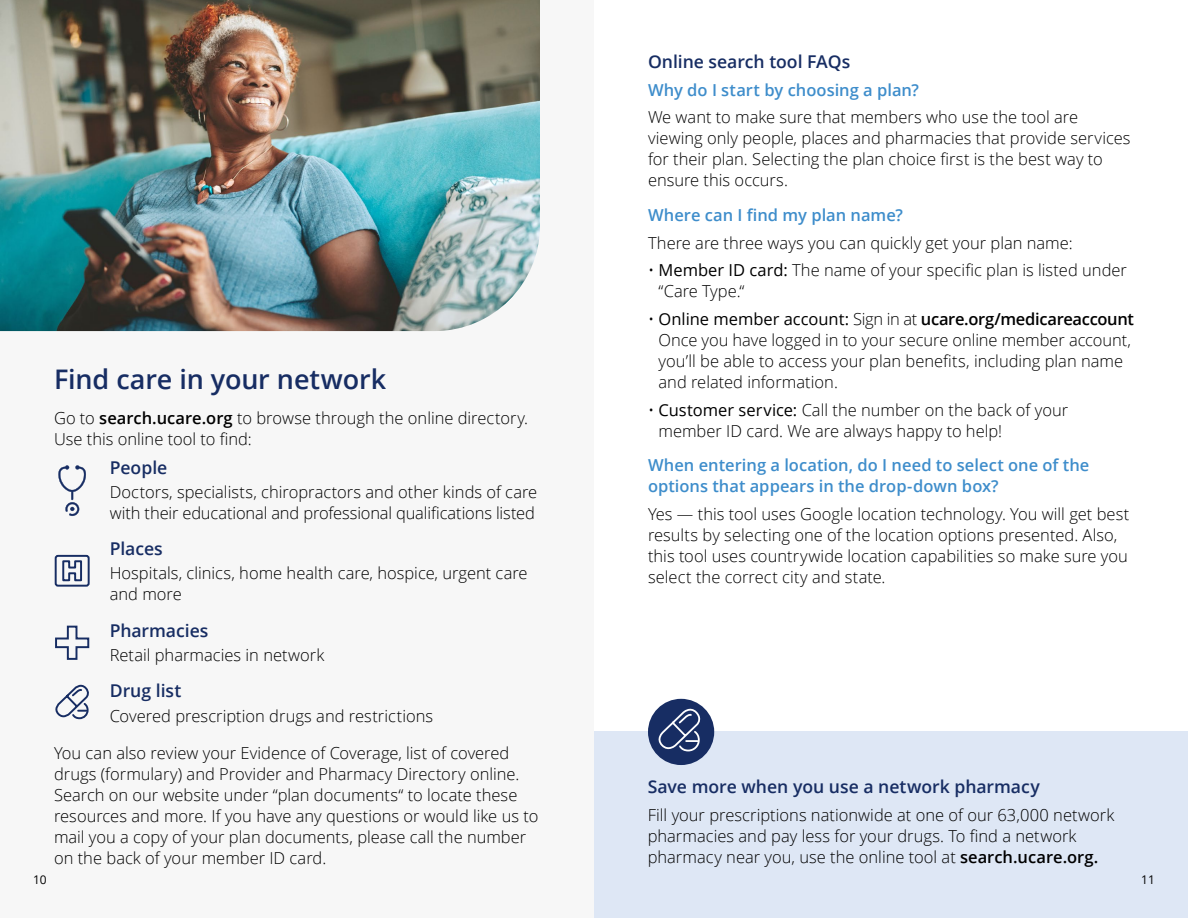
<style>
.page{position:relative;width:1188px;height:918px;background:#fff}
.page>*{position:absolute;margin:0;border:0;box-sizing:border-box;transform-origin:0 0}
.t1{font:600 27px "Open Sans";letter-spacing:-.005em;color:#172d63}
.t2{font:600 17.7px "Open Sans";color:#172d63}
.t3{font:300 16.5px/21px "Open Sans";color:#000}
.t4{font:600 16.5px/21px "Open Sans";color:#3e8dcb}
.t5{font:12px "Open Sans";color:#000}
.s1{font-weight:600}
.s2{font-weight:400}
</style>
<div class="page">
<div style="left:0;top:0;width:594px;height:918px;background:#f7f7f7"></div>
<svg style="left:55px;top:625px;width:35px;height:35px"></svg>
<div style="left:55px;top:555px;width:35px;height:32px;border:2px solid #172d63;border-radius:2px"></div>
<svg style="left:62px;top:560px;width:21px;height:22px"></svg>
<svg style="left:55px;top:684px;width:34px;height:36px"></svg>
<div style="left:594px;top:732px;width:594px;height:186px;background:#dee7f5"></div>
<div style="left:648px;top:699px;width:66px;height:66px;background:#172d63;border-radius:50%"></div>
<svg style="left:58px;top:465px;width:28px;height:51px"></svg>
<img style="left:0;top:0;width:540px;height:331px">
<svg style="left:653px;top:706px;width:51px;height:46px"></svg>
<h1 class="t1" style="left:54px;top:361px;width:334px">Find care in your network</h1>
<p class="t3" style="left:54px;top:407px;width:476px">Go to <span class="s1">search.ucare.org</span> to browse through the online directory.<br>Use this online tool to find:</p>
<p class="t2" style="left:110px;top:455px;width:59px">People</p>
<p class="t3" style="left:110px;top:481px;width:429px">Doctors, specialists, chiropractors and other kinds of care with their educational and professional qualifications listed</p>
<p class="t2" style="left:110px;top:537px;width:55px">Places</p>
<p class="t3" style="left:110px;top:562px;width:419px">Hospitals, clinics, home health care, hospice, urgent care and more</p>
<p class="t2" style="left:110px;top:618px;width:100px">Pharmacies</p>
<p class="t3" style="left:110px;top:644px;width:216px">Retail pharmacies in network</p>
<p class="t2" style="left:110px;top:679px;width:73px">Drug list</p>
<p class="t3" style="left:110px;top:705px;width:325px">Covered prescription drugs and restrictions</p>
<p class="t3" style="left:54px;top:742px;width:486px">You can also review your Evidence of Coverage, list of covered drugs (formulary) and Provider and Pharmacy Directory online.<br>Search on our website under “plan documents“ to locate these resources and more. If you have any questions or would like us to mail you a copy of your plan documents, please call the number on the back of your member ID card.</p>
<p class="t2" style="left:648px;top:49px;width:204px">Online search tool FAQs</p>
<p class="t4" style="left:648px;top:79px;width:273px">Why do I start by choosing a plan?</p>
<p class="t3" style="left:648px;top:106px;width:484px">We want to make sure that members who use the tool are viewing only people, places and pharmacies that provide services for their plan. Selecting the plan choice first is the best way to ensure this occurs.</p>
<p class="t4" style="left:648px;top:204px;width:256px">Where can I find my plan name?</p>
<p class="t3" style="left:648px;top:232px;width:426px">There are three ways you can quickly get your plan name:</p>
<p class="t3" style="left:658px;top:259px;width:470px;text-indent:-10px">• <span class="s2">Member ID card:</span> The name of your specific plan is listed under “Care Type.“</p>
<p class="t3" style="left:658px;top:308px;width:477px;text-indent:-10px">• <span class="s2">Online member account:</span> Sign in at <span class="s1">ucare.org/medicareaccount </span>Once you have logged in to your secure online member account, you’ll be able to access your plan benefits, including plan name and related information.</p>
<p class="t3" style="left:658px;top:399px;width:411px;text-indent:-10px">• <span class="s2">Customer service:</span> Call the number on the back of your member ID card. We are always happy to help!</p>
<p class="t4" style="left:648px;top:454px;width:443px">When entering a location, do I need to select one of the options that appears in the drop-down box?</p>
<p class="t3" style="left:648px;top:503px;width:483px">Yes — this tool uses Google location technology. You will get best results by selecting one of the location options presented. Also, this tool uses countrywide location capabilities so make sure you select the correct city and state.</p>
<p class="t2" style="left:648px;top:775px;width:394px">Save more when you use a network pharmacy</p>
<p class="t3" style="left:648px;top:804px;width:468px">Fill your prescriptions nationwide at one of our 63,000 network pharmacies and pay less for your drugs. To find a network pharmacy near you, use the online tool at <span class="s1">search.ucare.org.</span></p>
<p class="t5" style="left:33px;top:871px;width:15px">10</p>
<p class="t5" style="left:1141px;top:871px;width:15px">11</p>
</div>
